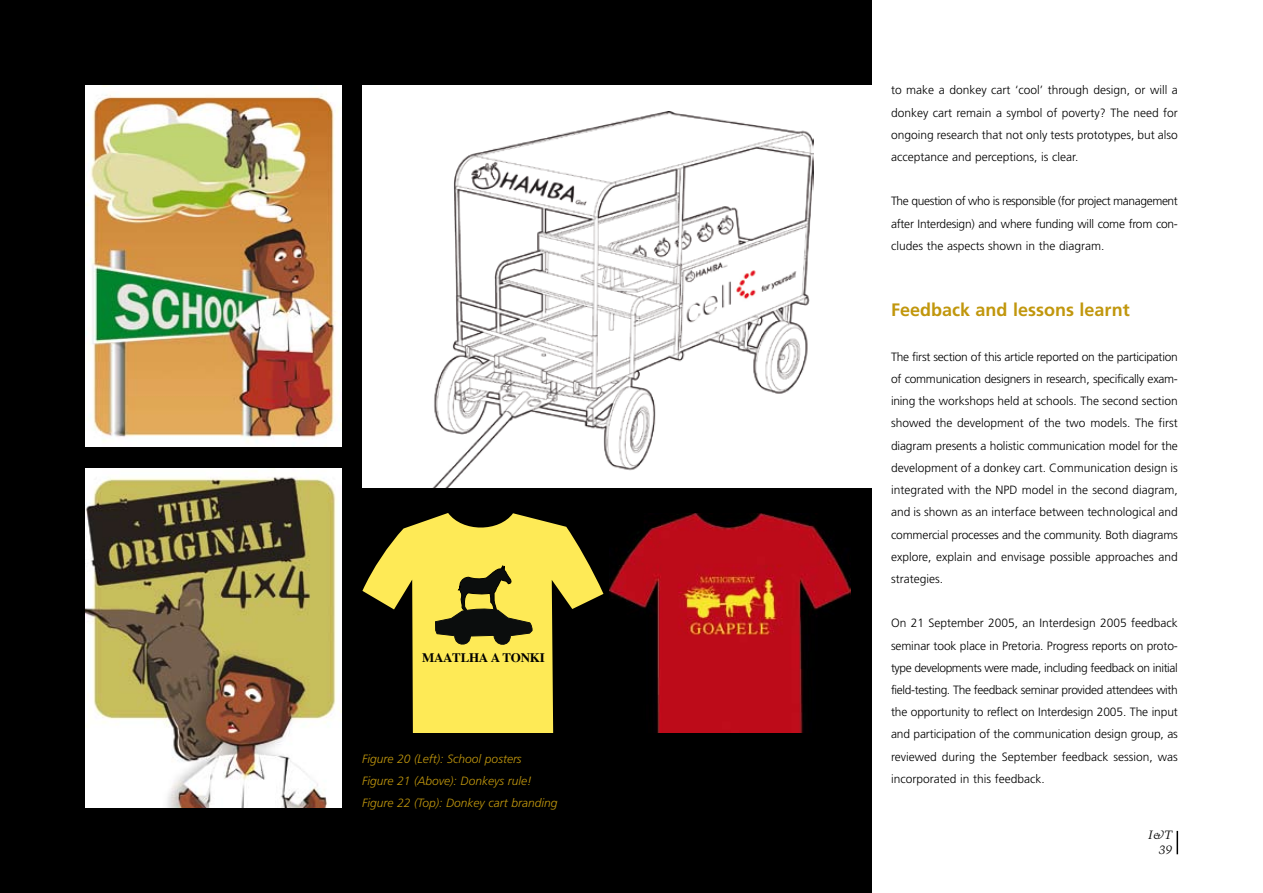
<style>
.page{position:relative;width:1263px;height:893px;background:#fff}
.page>*{position:absolute;margin:0;border:0;box-sizing:border-box;transform-origin:0 0}
.t1{font:700 18px "Frutiger";color:#c1970d}
.t2{font:700 13.05px "Times";letter-spacing:-.02em;color:#000}
.t3{font:300 12px/22.2px "Frutiger";color:#000;text-align:justify}
.t4{font:italic 300 12px/22.2px "Frutiger";color:#c1970d}
.t5{font:italic 12px/15px "Trump Mediaeval";color:#000;text-align:center}
</style>
<div class="page">
<div style="left:0;top:0;width:871px;height:893px;background:#000"></div>
<img style="left:85px;top:468px;width:256px;height:340px">
<img style="left:85px;top:85px;width:256px;height:361px">
<svg style="left:362px;top:513px;width:241px;height:219px;fill:#feea56"></svg>
<svg style="left:435px;top:565px;width:97px;height:82px"></svg>
<img style="left:610px;top:513px;width:240px;height:219px">
<div style="left:362px;top:85px;width:515px;height:403px;background:#fff"></div>
<img style="left:432px;top:111px;width:381px;height:377px">
<hr style="left:1176px;top:831px;width:2px;height:23px;background:#000">
<p class="t2" style="left:422px;top:645px;width:124px">MAATLHA A TONKI</p>
<p class="t4" style="left:362px;top:747px;width:197px">Figure 20 (Left): School posters<br>Figure 21 (Above): Donkeys rule!<br>Figure 22 (Top): Donkey cart branding</p>
<p class="t3" style="left:891px;top:79px;width:288px">to make a donkey cart ‘cool’ through design, or will a donkey cart remain a symbol of poverty? The need for ongoing research that not only tests prototypes, but also acceptance and perceptions, is clear.</p>
<p class="t3" style="left:891px;top:190px;width:288px">The question of who is responsible (for project management after Interdesign) and where funding will come from con&shy;cludes the aspects shown in the diagram.</p>
<h1 class="t1" style="left:891px;top:300px;width:240px">Feedback and lessons learnt</h1>
<p class="t3" style="left:891px;top:346px;width:288px">The first section of this article reported on the participation of communication designers in research, specifically exam&shy;ining the workshops held at schools. The second section showed the development of the two models. The first diagram presents a holistic communication model for the development of a donkey cart. Communication design is integrated with the NPD model in the second diagram, and is shown as an interface between technological and commercial processes and the community. Both diagrams explore, explain and envisage possible approaches and strategies.</p>
<p class="t3" style="left:891px;top:612px;width:288px">On 21 September 2005, an Interdesign 2005 feedback seminar took place in Pretoria. Progress reports on proto&shy;type developments were made, including feedback on initial field-testing. The feedback seminar provided attendees with the opportunity to reflect on Interdesign 2005. The input and participation of the communication design group, as reviewed during the September feedback session, was incorporated in this feedback.</p>
<p class="t5" style="left:1148px;top:827px;width:26px">I&amp;T<br>39</p>
</div>
